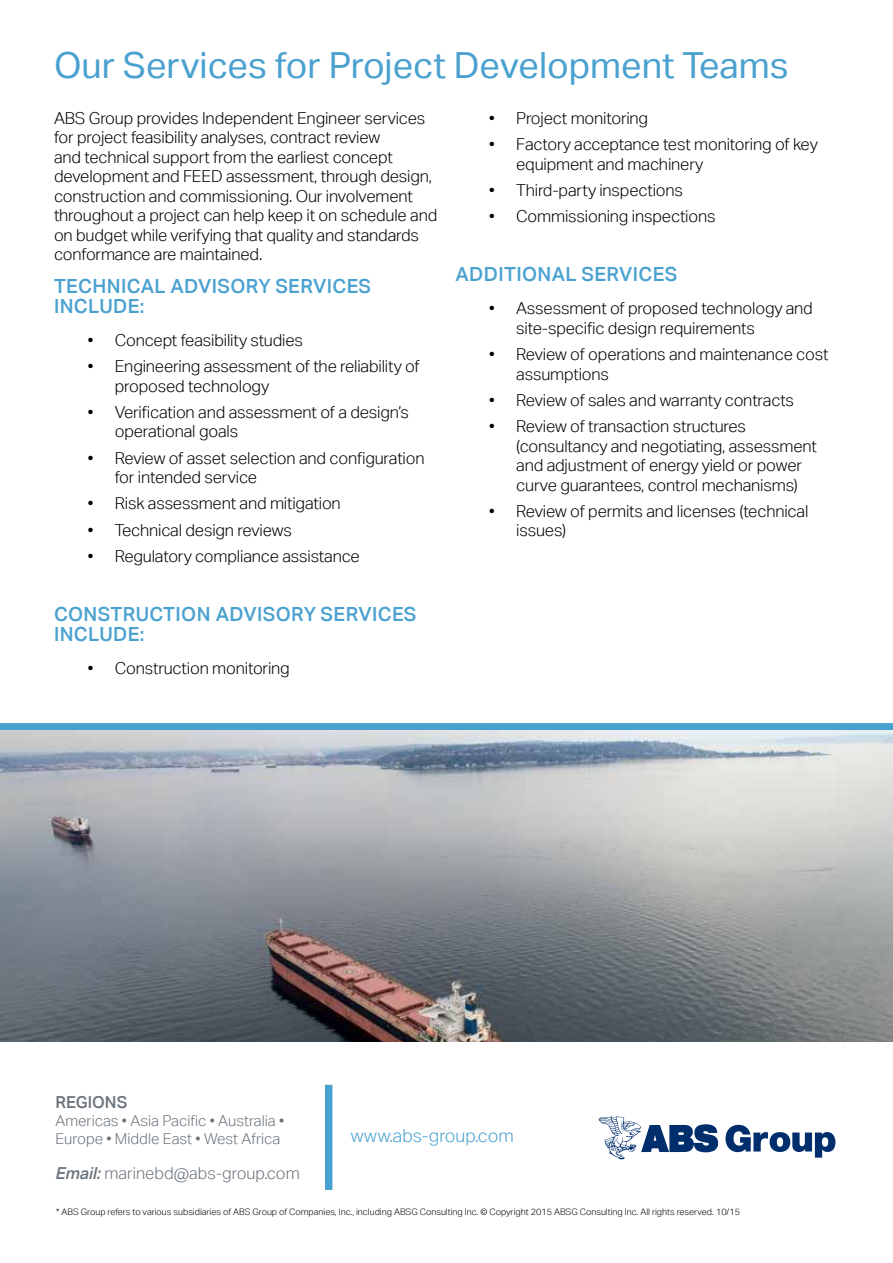
<style>
.page{position:relative;width:893px;height:1263px;background:#fff}
.page>*{position:absolute;margin:0;border:0;box-sizing:border-box;transform-origin:0 0}
.t1{font:36px "Aktiv Grotesk";color:#4aa1d0}
.t2{font:500 19.5px/19.5px "Aktiv Grotesk";letter-spacing:.02em;color:#4aa1d0}
.t3{font:300 18px "Aktiv Grotesk";color:#4aa1d0}
.t4{font:300 16.5px/19.5px "Aktiv Grotesk";letter-spacing:-.01em;color:#000}
.t5{font:300 16.5px "Aktiv Grotesk";color:#6a737b}
.t6{font:500 16.5px "Aktiv Grotesk";color:#6a737b}
.t7{font:300 15px/18px "Aktiv Grotesk";color:#6a737b}
.t8{font:300 9px "Aktiv Grotesk";color:#000}
.s1{font-weight:500;font-style:italic}
</style>
<div class="page">
<div style="left:0;top:723px;width:893px;height:9px;background:#4aa1d0"></div>
<svg style="left:598px;top:1116px;width:121px;height:43px"></svg>
<svg style="left:725px;top:1125px;width:110px;height:33px"></svg>
<div style="left:325px;top:1085px;width:7px;height:105px;background:#4aa1d0"></div>
<img style="left:0;top:730px;width:893px;height:311px">
<h1 class="t1" style="left:54px;top:44px;width:736px">Our Services for Project Development Teams</h1>
<p class="t4" style="left:54px;top:108px;width:385px">ABS Group provides Independent Engineer services for project feasibility analyses, contract review<br>and technical support from the earliest concept development and FEED assessment, through design, construction and commissioning. Our involvement throughout a project can help keep it on schedule and on budget while verifying that quality and standards conformance are maintained.</p>
<p class="t2" style="left:54px;top:276px;width:319px">TECHNICAL ADVISORY SERVICES<br>INCLUDE:</p>
<p class="t4" style="left:88px;top:330px;width:217px">• Concept feasibility studies</p>
<p class="t4" style="left:115px;top:356px;width:306px;text-indent:-27px">• Engineering assessment of the reliability of proposed technology</p>
<p class="t4" style="left:115px;top:402px;width:296px;text-indent:-27px">• Verification and assessment of a design’s operational goals</p>
<p class="t4" style="left:115px;top:448px;width:311px;text-indent:-27px">• Review of asset selection and configuration for intended service</p>
<p class="t4" style="left:88px;top:494px;width:255px">• Risk assessment and mitigation</p>
<p class="t4" style="left:88px;top:520px;width:206px">• Technical design reviews</p>
<p class="t4" style="left:88px;top:546px;width:274px">• Regulatory compliance assistance</p>
<p class="t4" style="left:489px;top:108px;width:160px">• Project monitoring</p>
<p class="t4" style="left:516px;top:134px;width:303px;text-indent:-27px">• Factory acceptance test monitoring of key equipment and machinery</p>
<p class="t4" style="left:489px;top:180px;width:195px">• Third-party inspections</p>
<p class="t4" style="left:489px;top:206px;width:228px">• Commissioning inspections</p>
<p class="t2" style="left:455px;top:264px;width:223px">ADDITIONAL SERVICES</p>
<p class="t4" style="left:516px;top:299px;width:298px;text-indent:-27px">• Assessment of proposed technology and site-specific design requirements</p>
<p class="t4" style="left:516px;top:344px;width:314px;text-indent:-27px">• Review of operations and maintenance cost assumptions</p>
<p class="t4" style="left:489px;top:390px;width:306px">• Review of sales and warranty contracts</p>
<p class="t4" style="left:516px;top:416px;width:302px;text-indent:-27px">• Review of transaction structures (consultancy and negotiating, assessment and adjustment of energy yield or power curve guarantees, control mechanisms)</p>
<p class="t4" style="left:516px;top:501px;width:294px;text-indent:-27px">• Review of permits and licenses (technical issues)</p>
<p class="t2" style="left:54px;top:604px;width:364px">CONSTRUCTION ADVISORY SERVICES<br>INCLUDE:</p>
<p class="t4" style="left:88px;top:658px;width:204px">• Construction monitoring</p>
<p class="t6" style="left:56px;top:1092px;width:73px">REGIONS</p>
<p class="t7" style="left:56px;top:1111px;width:230px">Americas • Asia Pacific • Australia •<br>Europe • Middle East • West Africa</p>
<p class="t5" style="left:56px;top:1163px;width:246px"><span class="s1">Email:</span> marinebd@abs-group.com</p>
<p class="t3" style="left:351px;top:1125px;width:164px">www.abs-group.com</p>
<p class="t8" style="left:56px;top:1207px;width:685px">* ABS Group refers to various subsidiaries of ABS Group of Companies, Inc., including ABSG Consulting Inc. © Copyright 2015 ABSG Consulting Inc. All rights reserved. 10/15</p>
</div>
